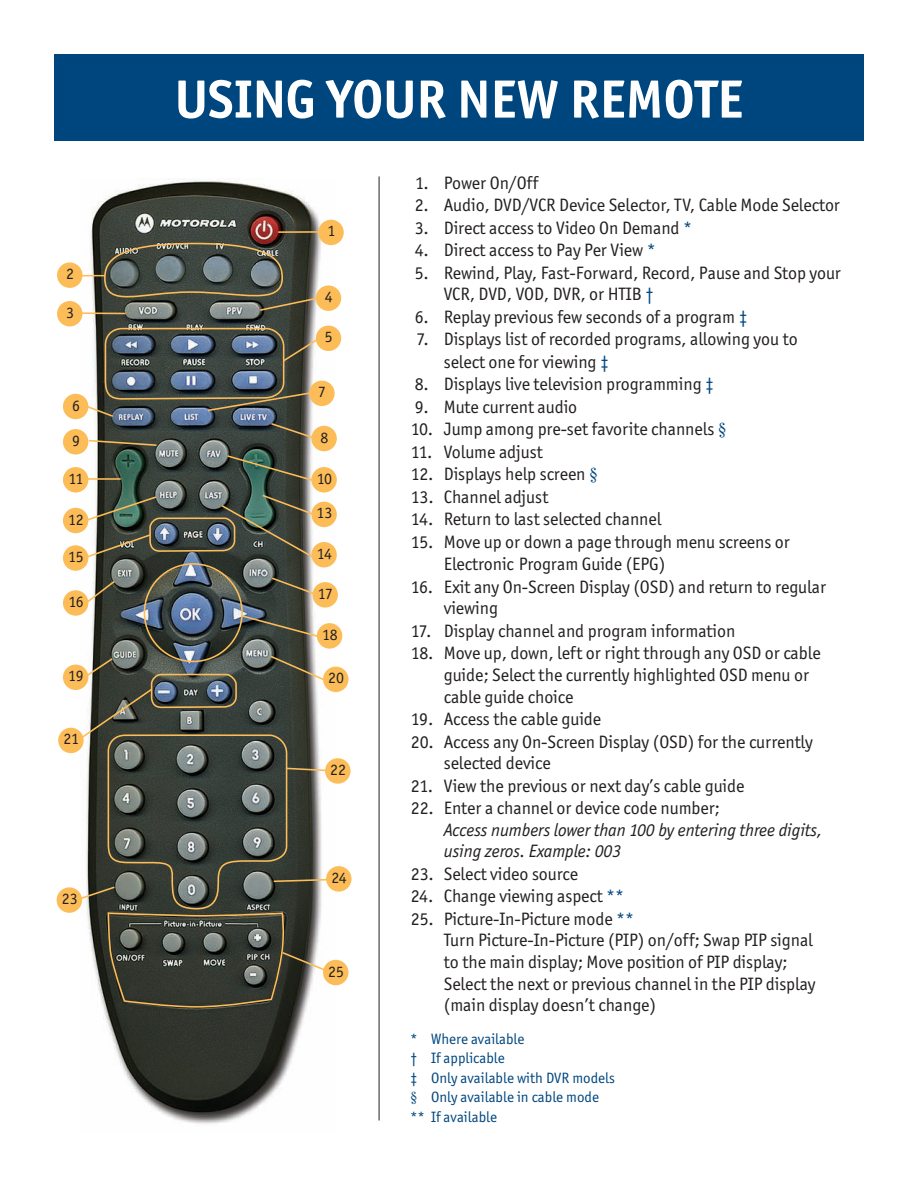
<style>
.page{position:relative;width:918px;height:1188px;background:#fff}
.page>*{position:absolute;margin:0;border:0;box-sizing:border-box;transform-origin:0 0}
.t1{font:700 54px "Officina San ITC";color:#fff}
.t2{font:18px "Officina San ITC";letter-spacing:-.005em;color:#231f20}
.t3{font:italic 18px "Officina San ITC";letter-spacing:-.005em;color:#231f20}
.t4{font:15.9px "Officina San ITC";letter-spacing:-.02em;color:#231f20}
.t5{font:15px "Officina San ITC";color:#00467e}
.s1{color:#00467e}
.s2{font-family:"Times";color:#00467e}
.s3{font-family:"Times"}
</style>
<div class="page">
<div style="left:54px;top:54px;width:810px;height:87px;background:#00467e"></div>
<img style="left:80px;top:180px;width:255px;height:944px">
<div style="left:57px;top:262px;width:25px;height:26px;background:#fcbd58;border-radius:50%"></div>
<div style="left:57px;top:301px;width:25px;height:25px;background:#fcbd58;border-radius:50%"></div>
<div style="left:63px;top:394px;width:25px;height:25px;background:#fcbd58;border-radius:50%"></div>
<div style="left:63px;top:429px;width:25px;height:26px;background:#fcbd58;border-radius:50%"></div>
<div style="left:63px;top:467px;width:25px;height:26px;background:#fcbd58;border-radius:50%"></div>
<div style="left:63px;top:508px;width:25px;height:25px;background:#fcbd58;border-radius:50%"></div>
<div style="left:63px;top:545px;width:25px;height:26px;background:#fcbd58;border-radius:50%"></div>
<div style="left:63px;top:590px;width:25px;height:26px;background:#fcbd58;border-radius:50%"></div>
<div style="left:63px;top:665px;width:25px;height:25px;background:#fcbd58;border-radius:50%"></div>
<div style="left:58px;top:728px;width:26px;height:25px;background:#fcbd58;border-radius:50%"></div>
<div style="left:57px;top:887px;width:25px;height:26px;background:#fcbd58;border-radius:50%"></div>
<div style="left:318px;top:220px;width:26px;height:25px;background:#fcbd58;border-radius:50%"></div>
<div style="left:316px;top:285px;width:25px;height:26px;background:#fcbd58;border-radius:50%"></div>
<div style="left:316px;top:326px;width:25px;height:25px;background:#fcbd58;border-radius:50%"></div>
<div style="left:309px;top:381px;width:26px;height:25px;background:#fcbd58;border-radius:50%"></div>
<div style="left:311px;top:426px;width:26px;height:25px;background:#fcbd58;border-radius:50%"></div>
<div style="left:311px;top:467px;width:26px;height:26px;background:#fcbd58;border-radius:50%"></div>
<div style="left:311px;top:502px;width:26px;height:25px;background:#fcbd58;border-radius:50%"></div>
<div style="left:311px;top:542px;width:26px;height:25px;background:#fcbd58;border-radius:50%"></div>
<div style="left:312px;top:582px;width:26px;height:26px;background:#fcbd58;border-radius:50%"></div>
<div style="left:317px;top:623px;width:25px;height:26px;background:#fcbd58;border-radius:50%"></div>
<div style="left:323px;top:667px;width:25px;height:25px;background:#fcbd58;border-radius:50%"></div>
<div style="left:325px;top:758px;width:26px;height:26px;background:#fcbd58;border-radius:50%"></div>
<div style="left:326px;top:866px;width:26px;height:26px;background:#fcbd58;border-radius:50%"></div>
<div style="left:323px;top:960px;width:25px;height:25px;background:#fcbd58;border-radius:50%"></div>
<hr style="left:278px;top:231px;width:45px;height:2px;background:#fcbd58">
<hr style="left:74px;top:312px;width:52px;height:2px;background:#fcbd58">
<img style="left:85px;top:327px;width:234px;height:120px">
<svg style="left:226px;top:454px;width:90px;height:29px"></svg>
<hr style="left:84px;top:478px;width:37px;height:2px;background:#fcbd58">
<img style="left:84px;top:493px;width:232px;height:66px">
<svg style="left:85px;top:579px;width:31px;height:26px"></svg>
<svg style="left:270px;top:576px;width:46px;height:20px"></svg>
<svg style="left:240px;top:614px;width:80px;height:24px"></svg>
<div style="left:144px;top:563px;width:99px;height:99px;border:2px solid #fcbd58;border-radius:50%"></div>
<svg style="left:77px;top:654px;width:252px;height:354px"></svg>
<hr style="left:379px;top:176px;width:1px;height:944px;background:#231f20">
<svg style="left:80px;top:242px;width:240px;height:70px"></svg>
<p class="t4" style="left:66px;top:265px;width:9px">2</p>
<p class="t4" style="left:66px;top:303px;width:9px">3</p>
<p class="t4" style="left:72px;top:396px;width:9px">6</p>
<p class="t4" style="left:72px;top:431px;width:9px">9</p>
<p class="t4" style="left:69px;top:469px;width:17px">11</p>
<p class="t4" style="left:68px;top:510px;width:17px">12</p>
<p class="t4" style="left:68px;top:547px;width:17px">15</p>
<p class="t4" style="left:68px;top:592px;width:17px">16</p>
<p class="t4" style="left:68px;top:667px;width:17px">19</p>
<p class="t4" style="left:64px;top:730px;width:17px">21</p>
<p class="t4" style="left:62px;top:890px;width:17px">23</p>
<p class="t1" style="left:175px;top:66px;width:570px">USING YOUR NEW REMOTE</p>
<p class="t4" style="left:327px;top:222px;width:9px">1</p>
<p class="t4" style="left:325px;top:288px;width:9px">4</p>
<p class="t4" style="left:325px;top:328px;width:9px">5</p>
<p class="t4" style="left:318px;top:383px;width:9px">7</p>
<p class="t4" style="left:320px;top:428px;width:9px">8</p>
<p class="t4" style="left:317px;top:469px;width:17px">10</p>
<p class="t4" style="left:317px;top:504px;width:17px">13</p>
<p class="t4" style="left:317px;top:544px;width:17px">14</p>
<p class="t4" style="left:318px;top:584px;width:17px">17</p>
<p class="t4" style="left:322px;top:625px;width:17px">18</p>
<p class="t4" style="left:328px;top:669px;width:17px">20</p>
<p class="t4" style="left:330px;top:760px;width:17px">22</p>
<p class="t4" style="left:331px;top:868px;width:17px">24</p>
<p class="t4" style="left:328px;top:962px;width:17px">25</p>
<p class="t2" style="left:415px;top:172px;width:125px">1. Power On/Off</p>
<p class="t2" style="left:415px;top:195px;width:427px">2. Audio, DVD/VCR Device Selector, TV, Cable Mode Selector</p>
<p class="t2" style="left:415px;top:217px;width:279px">3. Direct access to Video On Demand <span class="s1">*</span></p>
<p class="t2" style="left:415px;top:240px;width:243px">4. Direct access to Pay Per View <span class="s1">*</span></p>
<p class="t2" style="left:415px;top:262px;width:428px">5. Rewind, Play, Fast-Forward, Record, Pause and Stop your</p>
<p class="t2" style="left:444px;top:284px;width:212px">VCR, DVD, VOD, DVR, or HTIB <span class="s1">†</span></p>
<p class="t2" style="left:415px;top:306px;width:335px">6. Replay previous few seconds of a program <span class="s1">‡</span></p>
<p class="t2" style="left:416px;top:329px;width:383px">7. Displays list of recorded programs, allowing you to</p>
<p class="t2" style="left:444px;top:351px;width:167px">select one for viewing <span class="s1">‡</span></p>
<p class="t2" style="left:415px;top:374px;width:301px">8. Displays live television programming <span class="s1">‡</span></p>
<p class="t2" style="left:415px;top:396px;width:164px">9. Mute current audio</p>
<p class="t2" style="left:411px;top:419px;width:318px">10. Jump among pre-set favorite channels <span class="s2">§</span></p>
<p class="t2" style="left:411px;top:441px;width:134px">11. Volume adjust</p>
<p class="t2" style="left:411px;top:464px;width:189px">12. Displays help screen <span class="s2">§</span></p>
<p class="t2" style="left:411px;top:486px;width:139px">13. Channel adjust</p>
<p class="t2" style="left:411px;top:509px;width:252px">14. Return to last selected channel</p>
<p class="t2" style="left:411px;top:531px;width:381px">15. Move up or down a page through menu screens or</p>
<p class="t2" style="left:444px;top:554px;width:223px">Electronic Program Guide (EPG)</p>
<p class="t2" style="left:411px;top:576px;width:417px">16. Exit any On-Screen Display (OSD) and return to regular</p>
<p class="t2" style="left:444px;top:598px;width:56px">viewing</p>
<p class="t2" style="left:411px;top:620px;width:326px">17. Display channel and program information</p>
<p class="t2" style="left:411px;top:643px;width:411px">18. Move up, down, left or right through any OSD or cable</p>
<p class="t2" style="left:444px;top:664px;width:367px">guide; Select the currently highlighted OSD menu or</p>
<p class="t2" style="left:444px;top:686px;width:131px">cable guide choice</p>
<p class="t2" style="left:411px;top:709px;width:192px">19. Access the cable guide</p>
<p class="t2" style="left:411px;top:731px;width:403px">20. Access any On-Screen Display (OSD) for the currently</p>
<p class="t2" style="left:444px;top:753px;width:108px">selected device</p>
<p class="t2" style="left:411px;top:775px;width:335px">21. View the previous or next day’s cable guide</p>
<p class="t2" style="left:411px;top:798px;width:311px">22. Enter a channel or device code number;</p>
<p class="t3" style="left:444px;top:819px;width:380px">Access numbers lower than 100 by entering three digits,</p>
<p class="t3" style="left:444px;top:841px;width:179px">using zeros. Example: 003</p>
<p class="t2" style="left:411px;top:863px;width:169px">23. Select video source</p>
<p class="t2" style="left:411px;top:886px;width:215px">24. Change viewing aspect <span class="s1">**</span></p>
<p class="t2" style="left:411px;top:908px;width:225px">25. Picture-In-Picture mode <span class="s1">**</span></p>
<p class="t2" style="left:444px;top:930px;width:371px">Turn Picture-In-Picture (PIP) on/off; Swap PIP signal</p>
<p class="t2" style="left:444px;top:952px;width:345px">to the main display; Move position of PIP display;</p>
<p class="t2" style="left:444px;top:973px;width:373px">Select the next or previous channel in the PIP display</p>
<p class="t2" style="left:444px;top:995px;width:214px">(main display doesn’t change)</p>
<p class="t5" style="left:410px;top:1030px;width:116px">* Where available</p>
<p class="t5" style="left:410px;top:1049px;width:96px">† If applicable</p>
<p class="t5" style="left:410px;top:1069px;width:206px">‡ Only available with DVR models</p>
<p class="t5" style="left:410px;top:1088px;width:190px"><span class="s3">§</span> Only available in cable mode</p>
<p class="t5" style="left:410px;top:1108px;width:88px">** If available</p>
</div>
